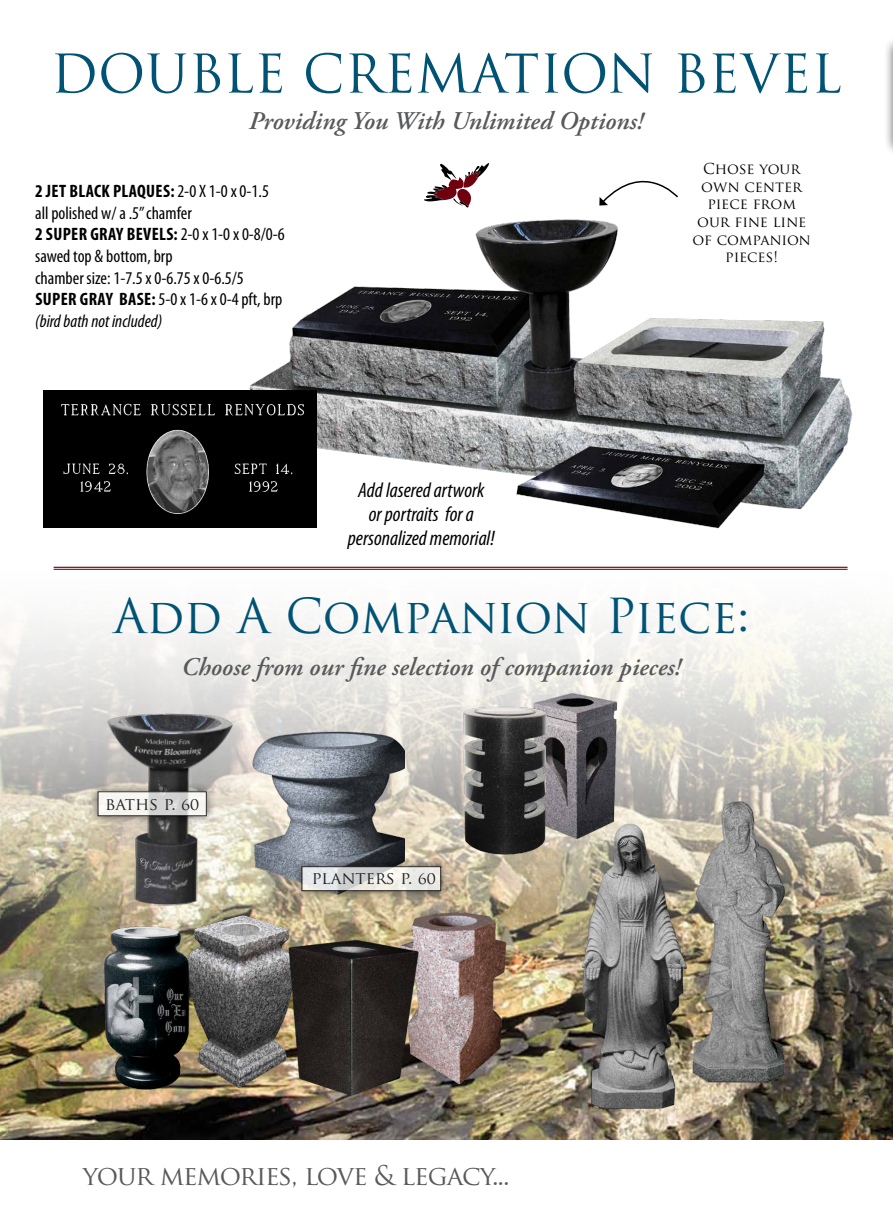
<style>
.page{position:relative;width:893px;height:1212px;background:#fff}
.page>*{position:absolute;margin:0;border:0;box-sizing:border-box;transform-origin:0 0}
.t1{font:51.9px "Trajan Pro";color:#005374}
.t2{font:46.95px "Trajan Pro";letter-spacing:-.005em;color:#005374}
.t3{font:26.4px "Trajan Pro";letter-spacing:-.04em;color:#58595b}
.t4{font:italic 600 25.5px "Adobe Garamond Pro";color:#58595b}
.t5{font:italic condensed 21px/24px "Myriad Pro";color:#000;text-align:center}
.t6{font:condensed 18px/21.6px "Myriad Pro";color:#000}
.t7{font:italic condensed 18px/21.6px "Myriad Pro";color:#000}
.t8{font:700 condensed 18px "Myriad Pro";letter-spacing:.02em;color:#000}
.t9{font:16.95px "Trajan Pro";letter-spacing:-.005em;color:#1c2323}
.t10{font:14.7px/17.7px "Trajan Pro";color:#000;text-align:center}
.s1{font-weight:700}
.s2{font-weight:700;font-style:normal}
.s3{font-style:normal}
</style>
<div class="page">
<img style="left:1px;top:527px;width:892px;height:613px">
<img style="left:197px;top:219px;width:672px;height:328px">
<svg style="left:424px;top:163px;width:65px;height:45px"></svg>
<hr style="left:54px;top:567px;width:794px;height:1px;background:#821f29">
<hr style="left:54px;top:569px;width:794px;height:1px;background:#821f29">
<img style="left:655px;top:767px;width:162px;height:332px">
<img style="left:567px;top:794px;width:134px;height:325px">
<img style="left:387px;top:906px;width:135px;height:177px">
<img style="left:178px;top:907px;width:129px;height:187px">
<img style="left:89px;top:923px;width:114px;height:171px">
<img style="left:278px;top:933px;width:156px;height:167px">
<img style="left:251px;top:724px;width:154px;height:178px">
<div style="left:292px;top:856px;width:159px;height:45px;background:#000;opacity:.75"></div>
<svg style="left:303px;top:868px;width:136px;height:21px;background:#e5e5e3"></svg>
<svg style="left:599px;top:180px;width:79px;height:26px"></svg>
<img style="left:513px;top:682px;width:121px;height:170px">
<img style="left:456px;top:703px;width:96px;height:157px">
<img style="left:43px;top:390px;width:274px;height:137px">
<div style="left:883px;top:36px;width:10px;height:121px;background:#000;opacity:.75"></div>
<img style="left:98px;top:712px;width:140px;height:195px">
<div style="left:88px;top:781px;width:129px;height:45px;background:#000;opacity:.75"></div>
<svg style="left:100px;top:793px;width:105px;height:21px;fill:#f7f5f1"></svg>
<h1 class="t1" style="left:50px;top:41px;width:89px">DOub</h1>
<h1 class="t1" style="left:223px;top:41px;width:620px">le cremation Bevel</h1>
<h3 class="t4" style="left:249px;top:106px;width:396px">Providing You With Unlimited Options!</h3>
<p class="t6" style="left:35px;top:181px;width:235px;text-indent:78px"><span class="s1">PLAQUES:</span> 2-0 X 1-0 x 0-1.5 all polished w/ a .5” chamfer</p>
<p class="t8" style="left:35px;top:225px;width:26px">2 SUPER</p>
<p class="t8" style="left:90px;top:225px;width:51px">GRAY BEVELS</p>
<p class="t6" style="left:174px;top:224px;width:113px"><span class="s1">:</span> 2-0 x 1-0 x 0-8/0-6</p>
<p class="t6" style="left:35px;top:246px;width:210px">sawed top &amp; bottom, brp<br>chamber size: 1-7.5 x 0-6.75 x 0-6.5/5</p>
<p class="t8" style="left:35px;top:289px;width:15px">SUPER</p>
<p class="t8" style="left:35px;top:181px;width:52px">2 JET BLACK</p>
<p class="t7" style="left:35px;top:289px;width:249px;text-indent:45px"><span class="s2">GRAY BASE :</span> <span class="s3">5-0 x 1-6 x 0-4 pft, brp </span>(bird bath not included)</p>
<p class="t5" style="left:348px;top:478px;width:148px">Add lasered artwork<br>or portraits for a personalized memorial!</p>
<p class="t10" style="left:693px;top:160px;width:120px">Chose your own center piece from our fine line of companion pieces!</p>
<h2 class="t2" style="left:114px;top:586px;width:637px">Add A Companion Piece:</h2>
<h3 class="t4" style="left:182px;top:652px;width:501px">Choose from our fine selection of companion pieces!</h3>
<p class="t9" style="left:105px;top:792px;width:96px">baths p. 60</p>
<p class="t9" style="left:312px;top:867px;width:125px">planters p. 60</p>
<h3 class="t3" style="left:83px;top:1158px;width:428px">your memories, love &amp; legacy...</h3>
</div>
